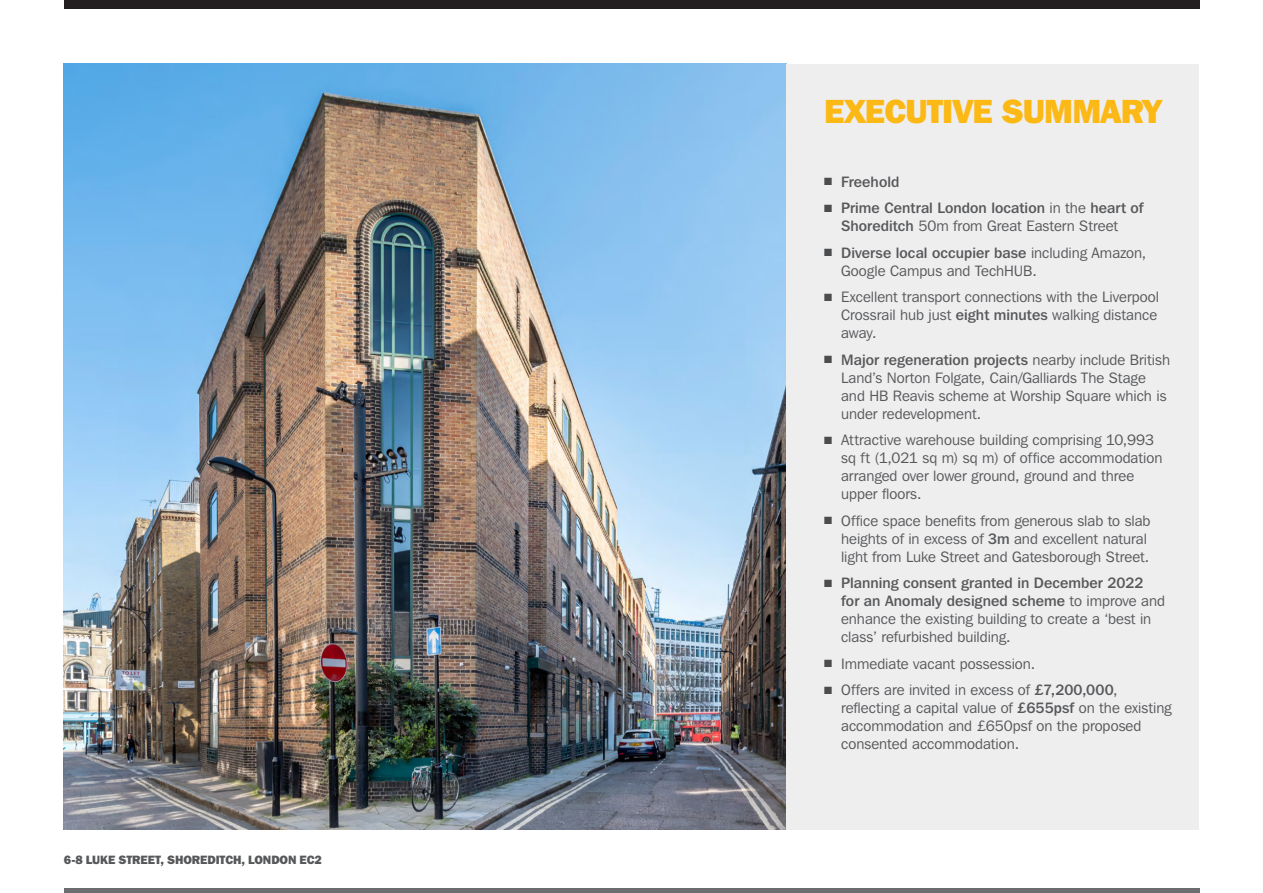
<style>
.page{position:relative;width:1263px;height:893px;background:#fff}
.page>*{position:absolute;margin:0;border:0;box-sizing:border-box;transform-origin:0 0}
.t1{font:800 33.3px "Franklin Gothic IT Cby BT";letter-spacing:-.025em;color:#fcb814}
.t2{font:15px/18px "Franklin Gothic IT Cby BT";color:#57585a}
.t3{font:500 15px/18px "Franklin Gothic IT Cby BT";letter-spacing:.005em;color:#57585a;text-align:center}
.t4{font:800 12px "Franklin Gothic IT Cby BT";letter-spacing:-.01em;color:#57585a}
.s1{color:#4b4c4d}
.s2{font-weight:400}
.s3{font-weight:500}
</style>
<div class="page">
<img style="left:64px;top:64px;width:723px;height:765px">
<div style="left:787px;top:64px;width:412px;height:765px;background:#eeeeef"></div>
<div style="left:64px;top:0;width:1135px;height:9px;background:#231f20"></div>
<hr style="left:64px;top:889px;width:1135px;height:4px;background:#6c6d70">
<p class="t4" style="left:64px;top:852px;width:260px">6-8 LUKE STREET, SHOREDITCH, LONDON EC2</p>
<h1 class="t1" style="left:824px;top:89px;width:339px">EXECUTIVE SUMMARY</h1>
<p class="t3" style="left:824px;top:172px;width:77px"><span class="s1">■</span> Freehold</p>
<p class="t3" style="left:824px;top:199px;width:321px"><span class="s1">■</span> Prime Central London location <span class="s2">in the</span> heart of<br>Shoreditch <span class="s2">50m from Great Eastern Street</span></p>
<p class="t2" style="left:841px;top:243px;width:307px;text-indent:-17px"><span class="s1">■</span> <span class="s3">Diverse local occupier base</span> including Amazon,<br>Google Campus and TechHUB.</p>
<p class="t2" style="left:841px;top:288px;width:319px;text-indent:-17px"><span class="s1">■</span> Excellent transport connections with the Liverpool<br>Crossrail hub just <span class="s3">eight minutes</span> walking distance away.</p>
<p class="t2" style="left:841px;top:350px;width:330px;text-indent:-17px"><span class="s1">■</span> <span class="s3">Major regeneration projects</span> nearby include British Land’s Norton Folgate, Cain/Galliards The Stage and HB Reavis scheme at Worship Square which is under redevelopment.</p>
<p class="t2" style="left:841px;top:431px;width:323px;text-indent:-17px"><span class="s1">■</span> Attractive warehouse building comprising 10,993 sq ft (1,021 sq m) sq m) of office accommodation arranged over lower ground, ground and three upper floors.</p>
<p class="t2" style="left:841px;top:511px;width:311px;text-indent:-17px"><span class="s1">■</span> Office space benefits from generous slab to slab heights of in excess of <span class="s3">3m</span> and excellent natural light from Luke Street and Gatesborough Street.</p>
<p class="t2" style="left:841px;top:574px;width:325px;text-indent:-17px"><span class="s1">■</span> <span class="s3">Planning consent granted in December 2022 for an Anomaly designed scheme</span> to improve and enhance the existing building to create a ‘best in class’ refurbished building.</p>
<p class="t2" style="left:824px;top:654px;width:213px"><span class="s1">■</span> Immediate vacant possession.</p>
<p class="t2" style="left:841px;top:681px;width:332px;text-indent:-17px"><span class="s1">■</span> Offers are invited in excess of <span class="s3">£7,200,000</span>, reflecting a capital value of <span class="s3">£655psf</span> on the existing accommodation and £650psf on the proposed consented accommodation.</p>
</div>
